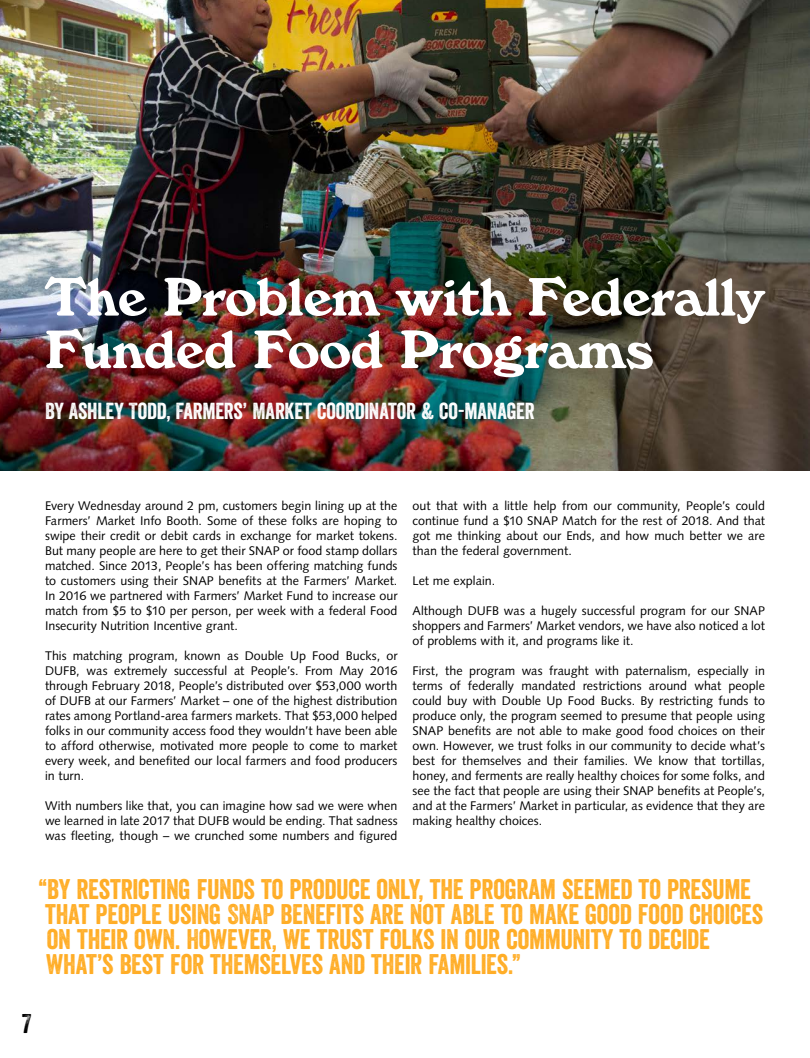
<style>
.page{position:relative;width:810px;height:1058px;background:#fff}
.page>*{position:absolute;margin:0;border:0;box-sizing:border-box;transform-origin:0 0}
.t1{font:700 56.25px/52.5px "Windsor D";color:#fff}
.t2{font:27.5px/25px "Veneer";letter-spacing:-.01em;color:#ffad26}
.t3{font:26.25px "Veneer Two";color:#000}
.t4{font:22.5px "Veneer";letter-spacing:-.01em;color:#fff}
.t5{font:12.5px/15px "Syntax LT Std";color:#000;text-align:justify}
</style>
<div class="page">
<img style="left:0;top:0;width:810px;height:470px">
<h1 class="t1" style="left:45px;top:271px;width:721px">The Problem with Federally<br>Funded Food Programs</h1>
<h3 class="t4" style="left:45px;top:397px;width:491px">BY ASHLEY TODD, FARMERS’ MARKET COORDINATOR &amp; CO-MANAGER</h3>
<p class="t5" style="left:45px;top:498px;width:354px">Every Wednesday around 2 pm, customers begin lining up at the Farmers’ Market Info Booth. Some of these folks are hoping to swipe their credit or debit cards in exchange for market tokens.<br>But many people are here to get their SNAP or food stamp dollars matched. Since 2013, People’s has been offering matching funds to customers using their SNAP benefits at the Farmers’ Market.<br>In 2016 we partnered with Farmers’ Market Fund to increase our match from $5 to $10 per person, per week with a federal Food Insecurity Nutrition Incentive grant.</p>
<p class="t5" style="left:45px;top:648px;width:354px">This matching program, known as Double Up Food Bucks, or DUFB, was extremely successful at People’s. From May 2016 through February 2018, People’s distributed over $53,000 worth of DUFB at our Farmers’ Market – one of the highest distribution rates among Portland-area farmers markets. That $53,000 helped folks in our community access food they wouldn’t have been able to afford otherwise, motivated more people to come to market every week, and benefited our local farmers and food producers in turn.</p>
<p class="t5" style="left:45px;top:798px;width:354px">With numbers like that, you can imagine how sad we were when we learned in late 2017 that DUFB would be ending. That sadness was fleeting, though – we crunched some numbers and figured</p>
<p class="t5" style="left:412px;top:498px;width:354px">out that with a little help from our community, People’s could continue fund a $10 SNAP Match for the rest of 2018. And that got me thinking about our Ends, and how much better we are than the federal government.</p>
<p class="t5" style="left:412px;top:573px;width:84px">Let me explain.</p>
<p class="t5" style="left:412px;top:603px;width:354px">Although DUFB was a hugely successful program for our SNAP shoppers and Farmers’ Market vendors, we have also noticed a lot of problems with it, and programs like it.</p>
<p class="t5" style="left:412px;top:663px;width:354px">First, the program was fraught with paternalism, especially in terms of federally mandated restrictions around what people could buy with Double Up Food Bucks. By restricting funds to produce only, the program seemed to presume that people using SNAP benefits are not able to make good food choices on their own. However, we trust folks in our community to decide what’s best for themselves and their families. We know that tortillas, honey, and ferments are really healthy choices for some folks, and see the fact that people are using their SNAP benefits at People’s, and at the Farmers’ Market in particular, as evidence that they are making healthy choices.</p>
<p class="t2" style="left:38px;top:876px;width:727px">“BY RESTRICTING FUNDS TO PRODUCE ONLY, THE PROGRAM SEEMED TO PRESUME THAT PEOPLE USING SNAP BENEFITS ARE NOT ABLE TO MAKE GOOD FOOD CHOICES ON THEIR OWN. HOWEVER, WE TRUST FOLKS IN OUR COMMUNITY TO DECIDE WHAT’S BEST FOR THEMSELVES AND THEIR FAMILIES.”</p>
<h3 class="t3" style="left:22px;top:1007px;width:11px">7</h3>
</div>
